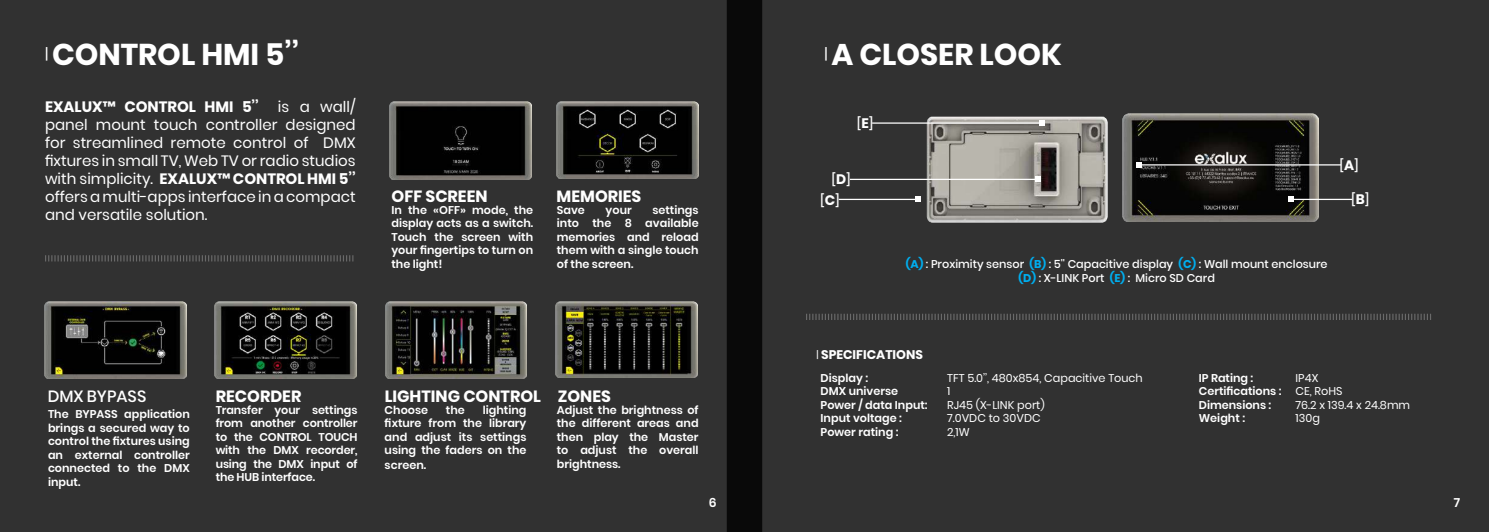
<style>
.page{position:relative;width:1489px;height:532px;background:#fff}
.page>*{position:absolute;margin:0;border:0;box-sizing:border-box;transform-origin:0 0}
.t1{font:700 30px "Poppins";color:#fff}
.t2{font:700 16.25px "Poppins";color:#fff}
.t3{font:500 16.25px "Poppins";color:#fff}
.t4{font:15px/18px "Poppins";color:#fff;text-align:justify}
.t5{font:700 15px "Poppins";color:#fff}
.t6{font:700 12.5px "Poppins";color:#fff}
.t7{font:500 12.5px "Poppins";color:#fff}
.t8{font:600 12.5px "Poppins";color:#fff}
.t9{font:600 11.25px/13.5px "Poppins";color:#fff;text-align:justify}
.t10{font:11.25px/13.5px "Poppins";color:#fff}
.t11{font:500 11.25px/13.5px "Poppins";color:#fff;text-align:center}
.s1{font-weight:700}
.s2{font-weight:700;font-size:13.75px}
.s3{font-weight:700;color:#00aeef}
.s4{font-weight:400;font-size:10px}
</style>
<div class="page">
<div style="left:0;top:0;width:726px;height:531px;background:#313131"></div>
<img style="left:557px;top:101px;width:141px;height:78px">
<img style="left:385px;top:301px;width:142px;height:77px">
<img style="left:555px;top:301px;width:142px;height:76px">
<img style="left:214px;top:301px;width:142px;height:77px">
<img style="left:44px;top:301px;width:142px;height:77px">
<div style="left:726px;top:0;width:762px;height:531px;background:#313131"></div>
<img style="left:922px;top:113px;width:188px;height:111px">
<img style="left:1122px;top:113px;width:196px;height:108px">
<hr style="left:838px;top:199px;width:79px;height:1px;background:#fff">
<svg style="left:915px;top:197px;width:5px;height:5px"></svg>
<hr style="left:850px;top:179px;width:188px;height:1px;background:#fff">
<svg style="left:1035px;top:177px;width:5px;height:5px"></svg>
<hr style="left:872px;top:122px;width:169px;height:2px;background:#fff">
<svg style="left:1039px;top:120px;width:5px;height:5px"></svg>
<hr style="left:1139px;top:164px;width:201px;height:1px;background:#fff">
<svg style="left:1136px;top:162px;width:5px;height:5px"></svg>
<hr style="left:1291px;top:199px;width:61px;height:1px;background:#fff">
<svg style="left:1288px;top:197px;width:5px;height:5px"></svg>
<svg style="left:806px;top:313px;width:624px;height:7px;background:#434343"></svg>
<svg style="left:45px;top:255px;width:308px;height:6px;background:#454545"></svg>
<img style="left:390px;top:102px;width:141px;height:77px">
<h1 class="t1" style="left:45px;top:37px;width:255px"><sup>|</sup> CONTROL HMI 5’’</h1>
<h3 class="t5" style="left:45px;top:98px;width:215px">EXALUX™ CONTROL HMI 5’’</h3>
<p class="t4" style="left:45px;top:98px;width:312px;text-indent:233px">is a wall/ panel mount touch controller designed for streamlined remote control of DMX fixtures in small TV, Web TV or radio studios with simplicity. <span class="s1">EXALUX™ CONTROL HMI 5’’ </span>offers a multi-apps interface in a compact and versatile solution.</p>
<h2 class="t2" style="left:391px;top:187px;width:97px">OFF SCREEN</h2>
<p class="t9" style="left:391px;top:203px;width:143px">In the «OFF» mode, the display acts as a switch.<br>Touch the screen with your fingertips to turn on the light!</p>
<h2 class="t2" style="left:556px;top:187px;width:86px">MEMORIES</h2>
<p class="t9" style="left:557px;top:203px;width:30px">Save</p>
<p class="t9" style="left:605px;top:203px;width:28px">your</p>
<p class="t9" style="left:557px;top:203px;width:143px;text-indent:96px">settings into the 8 available memories and reload them with a single touch of the screen.</p>
<h2 class="t3" style="left:48px;top:386px;width:100px">DMX BYPASS</h2>
<p class="t9" style="left:48px;top:407px;width:143px">The BYPASS application brings a secured way to control the fixtures using an external controller connected to the DMX input.</p>
<h2 class="t2" style="left:216px;top:387px;width:87px">RECORDER</h2>
<p class="t9" style="left:216px;top:403px;width:143px">Transfer your settings from another controller to the CONTROL TOUCH with the DMX recorder, using the DMX input of the HUB interface.</p>
<h2 class="t2" style="left:385px;top:387px;width:158px">LIGHTING CONTROL</h2>
<p class="t9" style="left:384px;top:403px;width:45px">Choose</p>
<p class="t9" style="left:446px;top:403px;width:20px">the</p>
<p class="t9" style="left:384px;top:403px;width:143px;text-indent:98px">lighting fixture from the library and adjust its settings using the faders on the</p>
<p class="t9" style="left:384px;top:458px;width:43px">screen.</p>
<h2 class="t2" style="left:558px;top:387px;width:55px">ZONES</h2>
<p class="t9" style="left:557px;top:403px;width:143px">Adjust the brightness of the different areas and then play the Master to adjust the overall brightness.</p>
<p class="t8" style="left:708px;top:495px;width:9px">6</p>
<h1 class="t1" style="left:824px;top:37px;width:239px"><sup>|</sup> A CLOSER LOOK</h1>
<p class="t7" style="left:857px;top:117px;width:18px">[<span class="s2">E</span>]</p>
<p class="t7" style="left:831px;top:172px;width:21px">[<span class="s2">D</span>]</p>
<p class="t7" style="left:1339px;top:158px;width:21px">[<span class="s2">A</span>]</p>
<p class="t7" style="left:820px;top:193px;width:21px">[<span class="s2">C</span>]</p>
<p class="t7" style="left:1351px;top:192px;width:20px">[<span class="s2">B</span>]</p>
<p class="t11" style="left:905px;top:258px;width:423px"><span class="s3">(A)</span> : Proximity sensor <span class="s3">(B)</span> : 5'' Capacitive display <span class="s3">(C)</span> : Wall mount enclosure <span class="s3">(D)</span> : X-LINK Port <span class="s3">(E)</span> : Micro SD Card</p>
<p class="t6" style="left:816px;top:348px;width:108px"><span class="s4">|</span> SPECIFICATIONS</p>
<p class="t10" style="left:947px;top:371px;width:197px">TFT 5.0’’, 480x854, Capacitive Touch<br>1<br>RJ45 (X-LINK port)<br>7.0VDC to 30VDC<br>2,1W</p>
<p class="t10" style="left:1295px;top:371px;width:116px">IP4X<br>CE, RoHS<br>76.2 x 139.4 x 24.8mm<br>130g</p>
<p class="t9" style="left:820px;top:371px;width:108px;text-align:left">Display :<br>DMX universe<br>Power / data Input:<br>Input voltage :<br>Power rating :</p>
<p class="t9" style="left:1198px;top:371px;width:84px;text-align:left">IP Rating :<br>Certifications :<br>Dimensions :<br>Weight :</p>
<p class="t8" style="left:1453px;top:495px;width:8px">7</p>
</div>
